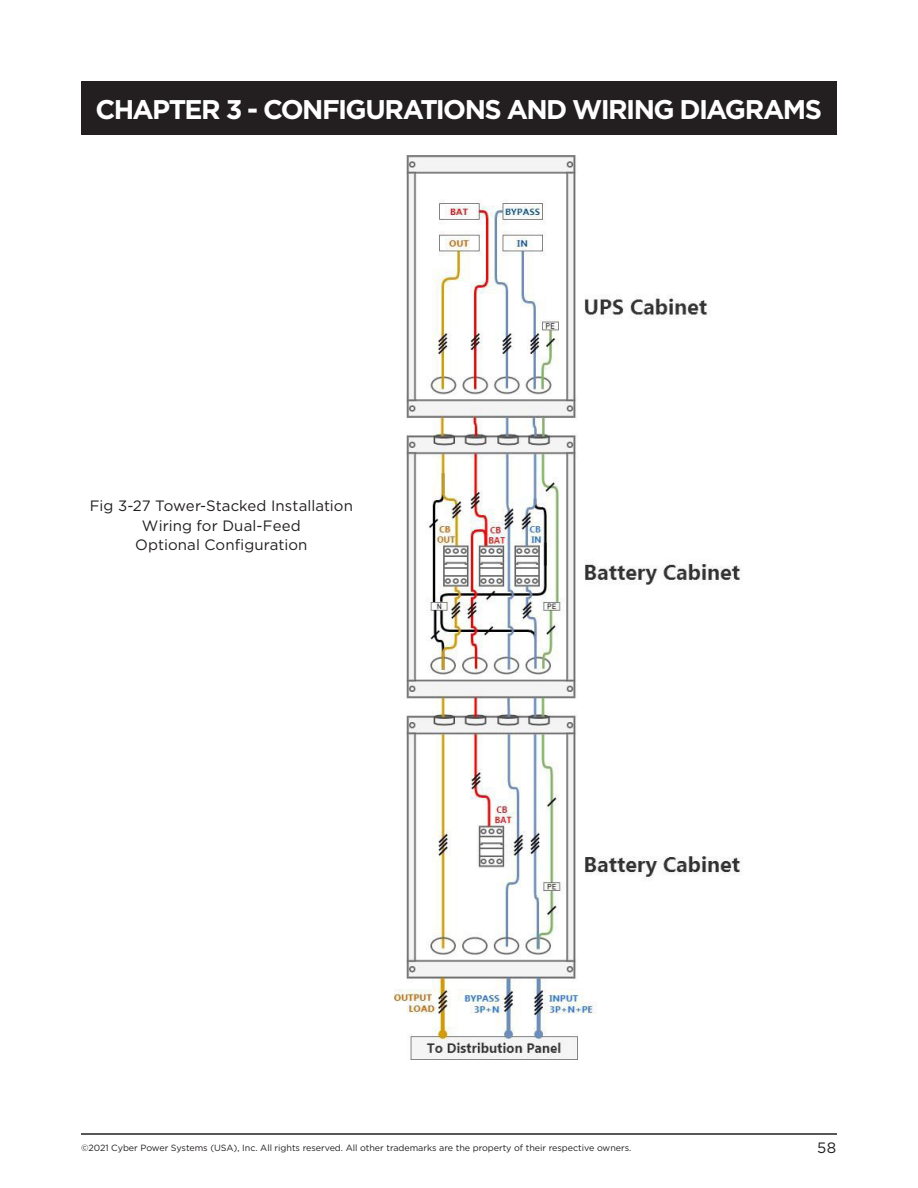
<style>
.page{position:relative;width:918px;height:1188px;background:#fff}
.page>*{position:absolute;margin:0;border:0;box-sizing:border-box;transform-origin:0 0}
.Section_Header{font:700 27px "Gotham";letter-spacing:-.06em;color:#fff}
.Figure_title_and_num{font:15px/19.5px "Gotham";letter-spacing:.005em;color:#231f20;text-align:center}
.t1{font:9px "Gotham";letter-spacing:-.005em;color:#231f20}
</style>
<div class="page">
<div style="left:81px;top:81px;width:756px;height:54px;background:#231f20"></div>
<hr style="left:81px;top:1133px;width:756px;height:2px;background:#231f20">
<img style="left:395px;top:155px;width:347px;height:905px">
<p class="Section_Header" style="left:96px;top:94px;width:728px">CHAPTER 3 - CONFIGURATIONS AND WIRING DIAGRAMS</p>
<p class="Figure_title_and_num" style="left:90px;top:496px;width:265px">Fig 3-27 Tower-Stacked Installation<br>Wiring for Dual-Feed<br>Optional Configuration</p>
<p class="t1" style="left:81px;top:1142px;width:552px">©2021 Cyber Power Systems (USA), Inc. All rights reserved. All other trademarks are the property of their respective owners.</p>
<h2 class="Figure_title_and_num" style="left:817px;top:1138px;width:20px">58</h2>
</div>
